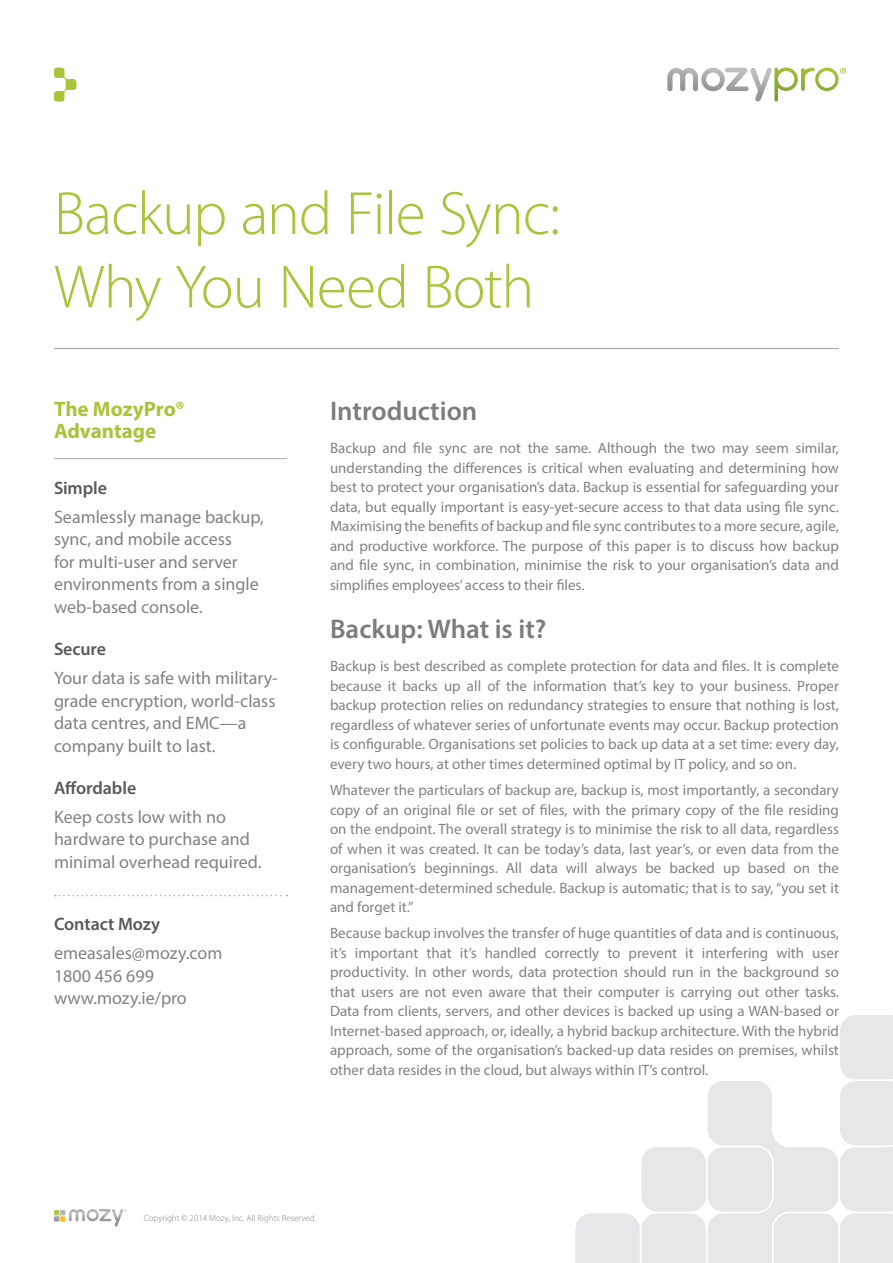
<style>
.page{position:relative;width:893px;height:1263px;background:#fff}
.page>*{position:absolute;margin:0;border:0;box-sizing:border-box;transform-origin:0 0}
.t1{font:300 61.5px/73.5px "Myriad Pro";letter-spacing:-.015em;color:#a7c539}
.t2{font:600 27px "Myriad Pro";color:#7b7c7f}
.t3{font:700 21px/22.5px "Myriad Pro";letter-spacing:-.005em;color:#a7c539}
.t4{font:18px/22.5px "Myriad Pro";color:#808285}
.t5{font:600 18px "Myriad Pro";letter-spacing:-.005em;color:#58595b}
.t6{font:15px/19.5px "Myriad Pro";color:#808285;text-align:justify}
.t7{font:300 9px "Myriad Pro";color:#808285}
</style>
<div class="page">
<svg style="left:575px;top:1015px;width:318px;height:248px"></svg>
<svg style="left:667px;top:68px;width:179px;height:34px"></svg>
<svg style="left:54px;top:1209px;width:72px;height:17px"></svg>
<svg style="left:54px;top:68px;width:22px;height:34px"></svg>
<hr style="left:54px;top:458px;width:233px;height:1px;background:#a7a9ac">
<svg style="left:55px;top:895px;width:233px;height:1px"></svg>
<hr style="left:54px;top:348px;width:785px;height:1px;background:#a7a9ac">
<h1 class="t1" style="left:54px;top:176px;width:508px">Backup and File Sync:<br>Why You Need Both</h1>
<h3 class="t3" style="left:54px;top:396px;width:132px">The MozyPro®<br>Advantage</h3>
<p class="t5" style="left:54px;top:476px;width:55px">Simple</p>
<p class="t4" style="left:54px;top:505px;width:211px">Seamlessly manage backup, sync, and mobile access<br>for multi-user and server environments from a single web-based console.</p>
<p class="t5" style="left:54px;top:637px;width:54px">Secure</p>
<p class="t4" style="left:54px;top:666px;width:225px">Your data is safe with military&shy;grade encryption, world-class data centres, and EMC—a company built to last.</p>
<p class="t5" style="left:54px;top:776px;width:84px">Affordable</p>
<p class="t4" style="left:54px;top:805px;width:209px">Keep costs low with no hardware to purchase and minimal overhead required.</p>
<p class="t5" style="left:54px;top:912px;width:108px">Contact Mozy</p>
<p class="t4" style="left:54px;top:942px;width:170px">emeasales@mozy.com<br>1800 456 699 www.mozy.ie/pro</p>
<h2 class="t2" style="left:330px;top:394px;width:149px">Introduction</h2>
<p class="t6" style="left:330px;top:438px;width:510px">Backup and file sync are not the same. Although the two may seem similar, understanding the differences is critical when evaluating and determining how best to protect your organisation’s data. Backup is essential for safeguarding your data, but equally important is easy-yet-secure access to that data using file sync.<br>Maximising the benefits of backup and file sync contributes to a more secure, agile, and productive workforce. The purpose of this paper is to discuss how backup and file sync, in combination, minimise the risk to your organisation’s data and simplifies employees’ access to their files.</p>
<h2 class="t2" style="left:330px;top:612px;width:218px">Backup: What is it?</h2>
<p class="t6" style="left:330px;top:656px;width:510px">Backup is best described as complete protection for data and files. It is complete because it backs up all of the information that’s key to your business. Proper backup protection relies on redundancy strategies to ensure that nothing is lost, regardless of whatever series of unfortunate events may occur. Backup protection is configurable. Organisations set policies to back up data at a set time: every day, every two hours, at other times determined optimal by IT policy, and so on.</p>
<p class="t6" style="left:330px;top:780px;width:510px">Whatever the particulars of backup are, backup is, most importantly, a secondary copy of an original file or set of files, with the primary copy of the file residing on the endpoint. The overall strategy is to minimise the risk to all data, regardless of when it was created. It can be today’s data, last year’s, or even data from the organisation’s beginnings. All data will always be backed up based on the management-determined schedule. Backup is automatic; that is to say, “you set it and forget it.”</p>
<p class="t6" style="left:330px;top:923px;width:510px">Because backup involves the transfer of huge quantities of data and is continuous, it’s important that it’s handled correctly to prevent it interfering with user productivity. In other words, data protection should run in the background so that users are not even aware that their computer is carrying out other tasks.<br>Data from clients, servers, and other devices is backed up using a WAN-based or Internet-based approach, or, ideally, a hybrid backup architecture. With the hybrid approach, some of the organisation’s backed-up data resides on premises, whilst other data resides in the cloud, but always within IT’s control.</p>
<p class="t7" style="left:144px;top:1213px;width:174px">Copyright © 2014 Mozy, Inc. All Rights Reserved.</p>
</div>
